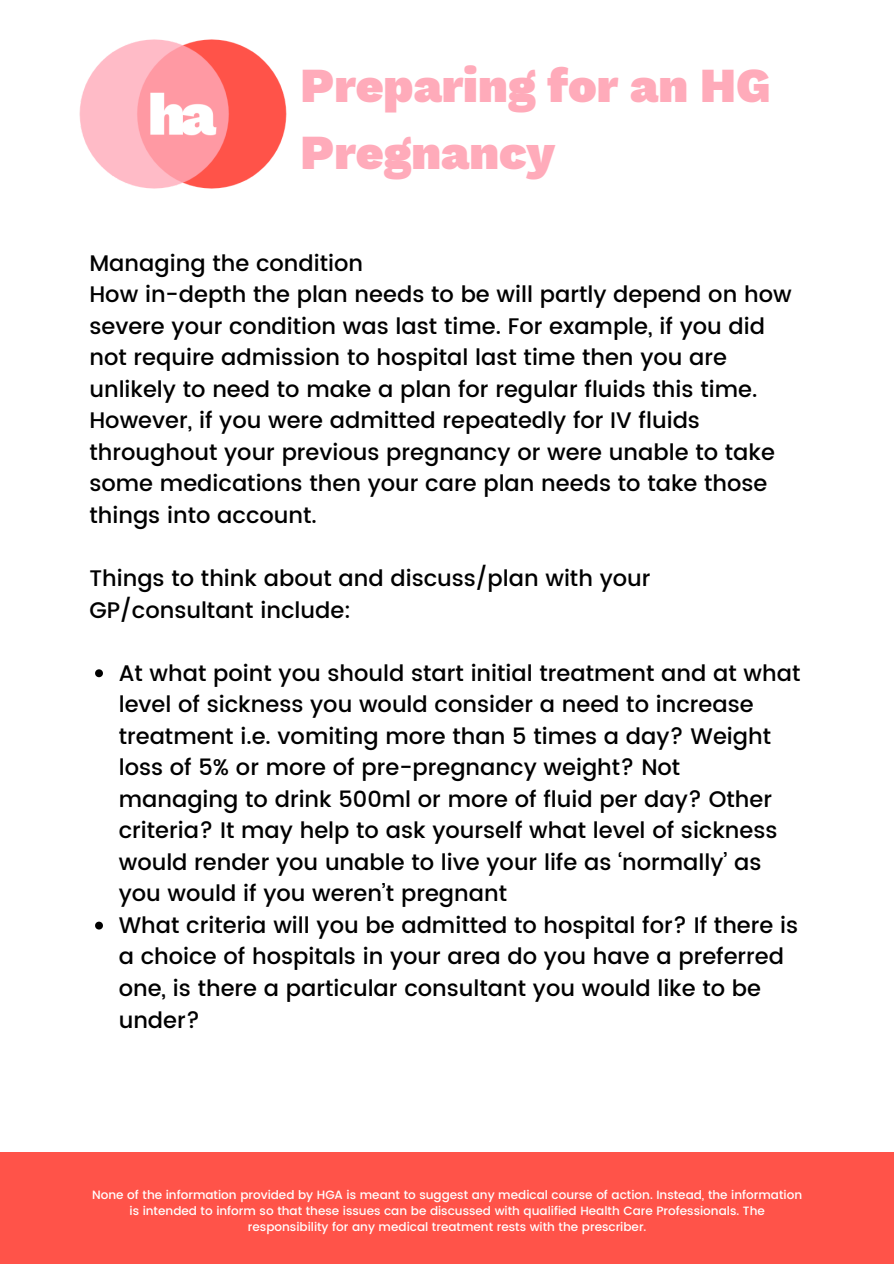
<style>
.page{position:relative;width:894px;height:1264px;background:#fff}
.page>*{position:absolute;margin:0;border:0;box-sizing:border-box;transform-origin:0 0}
.t1{font:900 48px/66.4px "Work Sans";color:#ffabba}
.t2{font:500 22.5px/31.5px "Poppins";color:#000}
.t3{font:500 12px/15.8px "Poppins";color:#fff;text-align:center}
</style>
<div class="page">
<div style="left:0;top:1152px;width:893px;height:111px;background:#ff5349"></div>
<img style="left:79px;top:39px;width:208px;height:150px">
<svg style="left:95px;top:669px;width:8px;height:8px"></svg>
<svg style="left:95px;top:921px;width:8px;height:8px"></svg>
<p class="t1" style="left:300px;top:53px;width:471px">Preparing for an HG<br>Pregnancy</p>
<p class="t2" style="left:89px;top:247px;width:275px">Managing the condition</p>
<p class="t2" style="left:89px;top:278px;width:703px">How in-depth the plan needs to be will partly depend on how severe your condition was last time. For example, if you did not require admission to hospital last time then you are unlikely to need to make a plan for regular fluids this time.<br>However, if you were admitted repeatedly for IV fluids throughout your previous pregnancy or were unable to take some medications then your care plan needs to take those things into account.</p>
<p class="t2" style="left:89px;top:562px;width:562px">Things to think about and discuss/plan with your<br>GP/consultant include:</p>
<p class="t2" style="left:119px;top:657px;width:683px">At what point you should start initial treatment and at what level of sickness you would consider a need to increase treatment i.e. vomiting more than 5 times a day? Weight loss of 5% or more of pre-pregnancy weight? Not managing to drink 500ml or more of fluid per day? Other criteria? It may help to ask yourself what level of sickness would render you unable to live your life as ‘normally’ as you would if you weren’t pregnant</p>
<p class="t2" style="left:119px;top:909px;width:680px">What criteria will you be admitted to hospital for? If there is a choice of hospitals in your area do you have a preferred one, is there a particular consultant you would like to be under?</p>
<p class="t3" style="left:92px;top:1187px;width:711px">None of the information provided by HGA is meant to suggest any medical course of action. Instead, the information is intended to inform so that these issues can be discussed with qualified Health Care Professionals. The responsibility for any medical treatment rests with the prescriber.</p>
</div>
